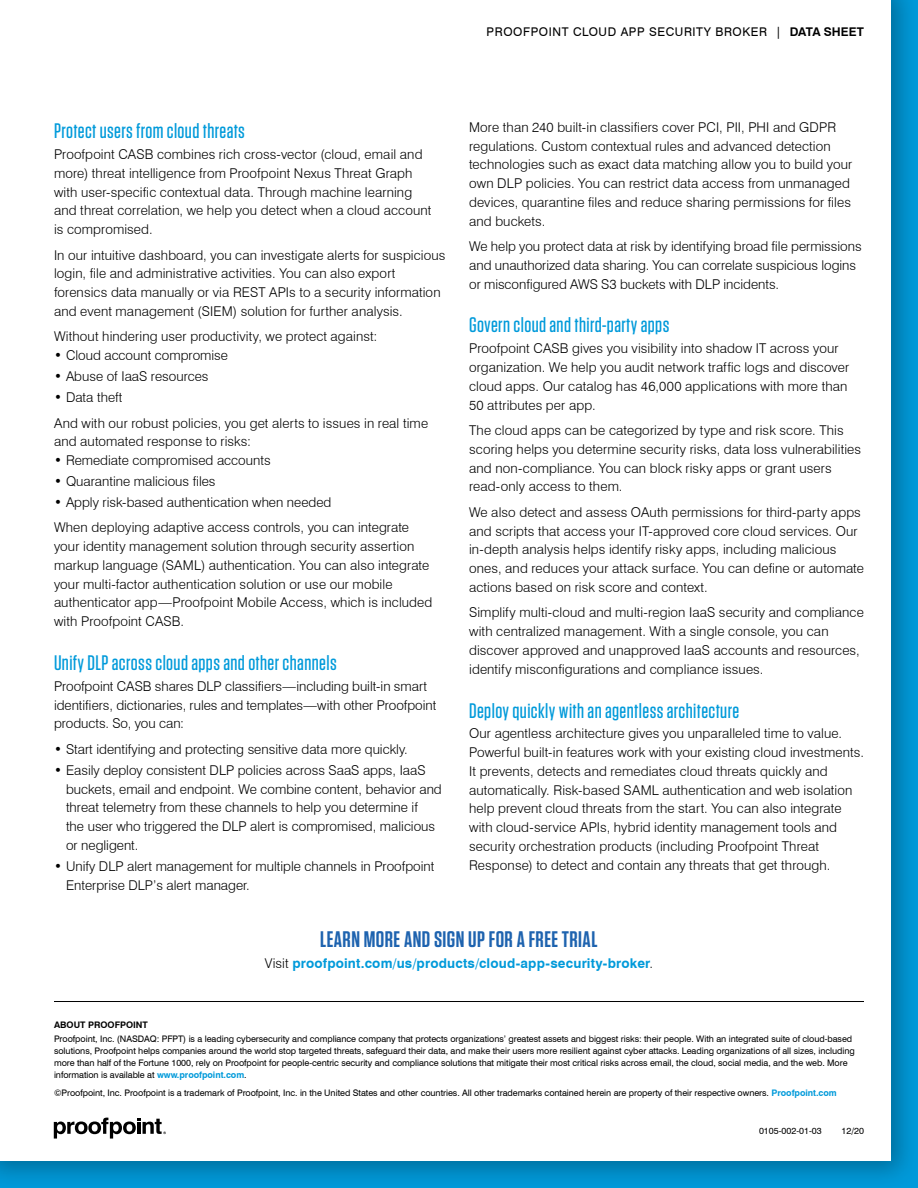
<style>
.page{position:relative;width:918px;height:1188px;background:#fff}
.page>*{position:absolute;margin:0;border:0;box-sizing:border-box;transform-origin:0 0}
.t1{font:600 22.5px "Tungsten";letter-spacing:.02em;color:#1e63af}
.t2{font:500 21px "Tungsten";letter-spacing:.02em;color:#009ada}
.t3{font:300 13.5px/18.8px "Swiss 721 BT";letter-spacing:.005em;color:#000}
.t4{font:700 13.5px "Swiss 721 BT";letter-spacing:.01em;color:#009ada}
.t5{font:12px "Swiss 721 BT";letter-spacing:.05em;color:#000}
.t6{font:9px/12px "Swiss 721 BT";letter-spacing:-.005em;color:#000}
.t7{font:700 9px "Swiss 721 BT";color:#000}
.s1{font-weight:700}
.s2{font-weight:300;color:#000}
.s3{font-weight:700;color:#009ada}
</style>
<div class="page">
<div style="left:0;top:0;width:918px;height:1188px;background:#000;opacity:.3"></div>
<div style="left:0;top:0;width:891px;height:1161px;background:#fff"></div>
<hr style="left:54px;top:1001px;width:810px;height:1px;background:#000">
<svg style="left:54px;top:1118px;width:112px;height:21px"></svg>
<p class="t5" style="left:487px;top:25px;width:379px">PROOFPOINT CLOUD APP SECURITY BROKER | <span class="s1">DATA SHEET</span></p>
<h2 class="t2" style="left:54px;top:120px;width:192px">Protect users from cloud threats</h2>
<p class="t3" style="left:54px;top:145px;width:379px">Proofpoint CASB combines rich cross-vector (cloud, email and more) threat intelligence from Proofpoint Nexus Threat Graph with user-specific contextual data. Through machine learning and threat correlation, we help you detect when a cloud account is compromised.</p>
<p class="t3" style="left:54px;top:245px;width:393px">In our intuitive dashboard, you can investigate alerts for suspicious login, file and administrative activities. You can also export forensics data manually or via REST APIs to a security information and event management (SIEM) solution for further analysis.</p>
<p class="t3" style="left:54px;top:327px;width:325px">Without hindering user productivity, we protect against:</p>
<p class="t3" style="left:54px;top:346px;width:176px">• Cloud account compromise</p>
<p class="t3" style="left:54px;top:367px;width:156px">• Abuse of IaaS resources</p>
<p class="t3" style="left:54px;top:384px;width:376px;line-height:25.5px">• Data theft<br>And with our robust policies, you get alerts to issues in real time</p>
<p class="t3" style="left:54px;top:432px;width:199px">and automated response to risks:</p>
<p class="t3" style="left:54px;top:451px;width:218px">• Remediate compromised accounts</p>
<p class="t3" style="left:54px;top:472px;width:163px">• Quarantine malicious files</p>
<p class="t3" style="left:54px;top:489px;width:357px;line-height:25.5px">• Apply risk-based authentication when needed<br>When deploying adaptive access controls, you can integrate</p>
<p class="t3" style="left:54px;top:537px;width:380px">your identity management solution through security assertion markup language (SAML) authentication. You can also integrate your multi-factor authentication solution or use our mobile authenticator app—Proofpoint Mobile Access, which is included with Proofpoint CASB.</p>
<h2 class="t2" style="left:54px;top:652px;width:284px">Unify DLP across cloud apps and other channels</h2>
<p class="t3" style="left:54px;top:677px;width:384px">Proofpoint CASB shares DLP classifiers—including built-in smart identifiers, dictionaries, rules and templates—with other Proofpoint products. So, you can:</p>
<p class="t3" style="left:54px;top:740px;width:355px">• Start identifying and protecting sensitive data more quickly.</p>
<p class="t3" style="left:66px;top:761px;width:377px;text-indent:-12px">• Easily deploy consistent DLP policies across SaaS apps, IaaS buckets, email and endpoint. We combine content, behavior and threat telemetry from these channels to help you determine if<br>the user who triggered the DLP alert is compromised, malicious or negligent.</p>
<p class="t3" style="left:66px;top:857px;width:370px;text-indent:-12px">• Unify DLP alert management for multiple channels in Proofpoint<br>Enterprise DLP’s alert manager.</p>
<p class="t3" style="left:469px;top:117px;width:385px">More than 240 built-in classifiers cover PCI, PII, PHI and GDPR regulations. Custom contextual rules and advanced detection technologies such as exact data matching allow you to build your own DLP policies. You can restrict data access from unmanaged devices, quarantine files and reduce sharing permissions for files and buckets.</p>
<p class="t3" style="left:469px;top:237px;width:394px">We help you protect data at risk by identifying broad file permissions and unauthorized data sharing. You can correlate suspicious logins or misconfigured AWS S3 buckets with DLP incidents.</p>
<h2 class="t2" style="left:469px;top:314px;width:202px">Govern cloud and third-party apps</h2>
<p class="t3" style="left:469px;top:339px;width:382px">Proofpoint CASB gives you visibility into shadow IT across your organization. We help you audit network traffic logs and discover cloud apps. Our catalog has 46,000 applications with more than 50 attributes per app.</p>
<p class="t3" style="left:469px;top:421px;width:394px">The cloud apps can be categorized by type and risk score. This scoring helps you determine security risks, data loss vulnerabilities and non-compliance. You can block risky apps or grant users read-only access to them.</p>
<p class="t3" style="left:469px;top:503px;width:396px">We also detect and assess OAuth permissions for third-party apps and scripts that access your IT-approved core cloud services. Our in-depth analysis helps identify risky apps, including malicious ones, and reduces your attack surface. You can define or automate actions based on risk score and context.</p>
<p class="t3" style="left:469px;top:603px;width:396px">Simplify multi-cloud and multi-region IaaS security and compliance with centralized management. With a single console, you can discover approved and unapproved IaaS accounts and resources, identify misconfigurations and compliance issues.</p>
<h2 class="t2" style="left:469px;top:699px;width:272px">Deploy quickly with an agentless architecture</h2>
<p class="t3" style="left:469px;top:724px;width:396px">Our agentless architecture gives you unparalleled time to value.<br>Powerful built-in features work with your existing cloud investments.<br>It prevents, detects and remediates cloud threats quickly and automatically. Risk-based SAML authentication and web isolation help prevent cloud threats from the start. You can also integrate with cloud-service APIs, hybrid identity management tools and security orchestration products (including Proofpoint Threat Response) to detect and contain any threats that get through.</p>
<h1 class="t1" style="left:320px;top:927px;width:279px">LEARN MORE AND SIGN UP FOR A FREE TRIAL</h1>
<p class="t4" style="left:265px;top:955px;width:390px"><span class="s2">Visit</span> proofpoint.com/us/products/cloud-app-security-broker<span class="s2">.</span></p>
<p class="t7" style="left:54px;top:1019px;width:95px">ABOUT PROOFPOINT</p>
<p class="t6" style="left:54px;top:1033px;width:802px">Proofpoint, Inc. (NASDAQ: PFPT) is a leading cybersecurity and compliance company that protects organizations’ greatest assets and biggest risks: their people. With an integrated suite of cloud-based solutions, Proofpoint helps companies around the world stop targeted threats, safeguard their data, and make their users more resilient against cyber attacks. Leading organizations of all sizes, including more than half of the Fortune 1000, rely on Proofpoint for people-centric security and compliance solutions that mitigate their most critical risks across email, the cloud, social media, and the web. More information is available at <span class="s3">www.proofpoint.com</span>.</p>
<p class="t6" style="left:54px;top:1086px;width:784px">©Proofpoint, Inc. Proofpoint is a trademark of Proofpoint, Inc. in the United States and other countries. All other trademarks contained herein are property of their respective owners. <span class="s3">Proofpoint.com</span></p>
<p class="t6" style="left:759px;top:1125px;width:64px">0105-002-01-03</p>
<p class="t6" style="left:842px;top:1125px;width:24px">12/20</p>
</div>
